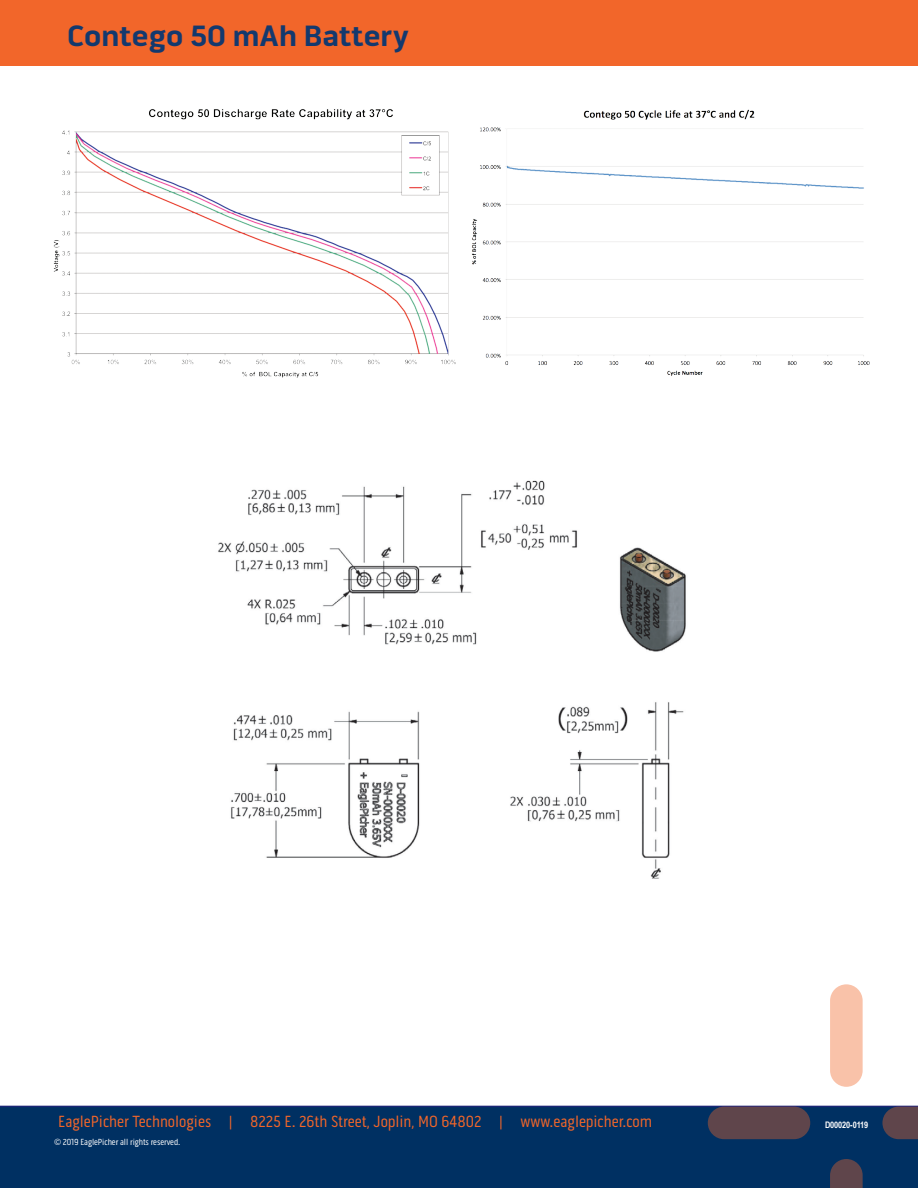
<style>
.page{position:relative;width:918px;height:1188px;background:#fff}
.page>*{position:absolute;margin:0;border:0;box-sizing:border-box;transform-origin:0 0}
.t1{font:700 30px "Pill Gothic 600 mg";color:#13396e}
.t2{font:16.5px "Pill Gothic 300 mg";color:#f2662a}
.t3{font:9px "Pill Gothic 300 mg";letter-spacing:-.01em;color:#fff}
.t4{font:700 9px "Arial Narrow";letter-spacing:-.01em;color:#fff}
</style>
<div class="page">
<div style="left:0;top:1106px;width:918px;height:82px;background:#003062"></div>
<div style="left:0;top:0;width:918px;height:66px;background:#f2662a"></div>
<div style="left:708px;top:1107px;width:102px;height:32px;background:#5f454b;border-radius:16px"></div>
<svg style="left:882px;top:1107px;width:36px;height:32px"></svg>
<div style="left:830px;top:984px;width:33px;height:103px;background:#f9c2a9;border-radius:16px"></div>
<svg style="left:830px;top:1159px;width:33px;height:29px"></svg>
<img style="left:53px;top:109px;width:396px;height:269px">
<img style="left:449px;top:109px;width:421px;height:267px">
<img style="left:218px;top:480px;width:468px;height:399px">
<h1 class="t1" style="left:67px;top:18px;width:343px">Contego 50 mAh Battery</h1>
<p class="t2" style="left:58px;top:1112px;width:595px">EaglePicher Technologies | 8225 E. 26th Street, Joplin, MO 64802 | www.eaglepicher.com</p>
<p class="t3" style="left:54px;top:1137px;width:128px">© 2019 EaglePicher all rights reserved.</p>
<p class="t4" style="left:825px;top:1118px;width:45px">D00020-0119</p>
</div>
